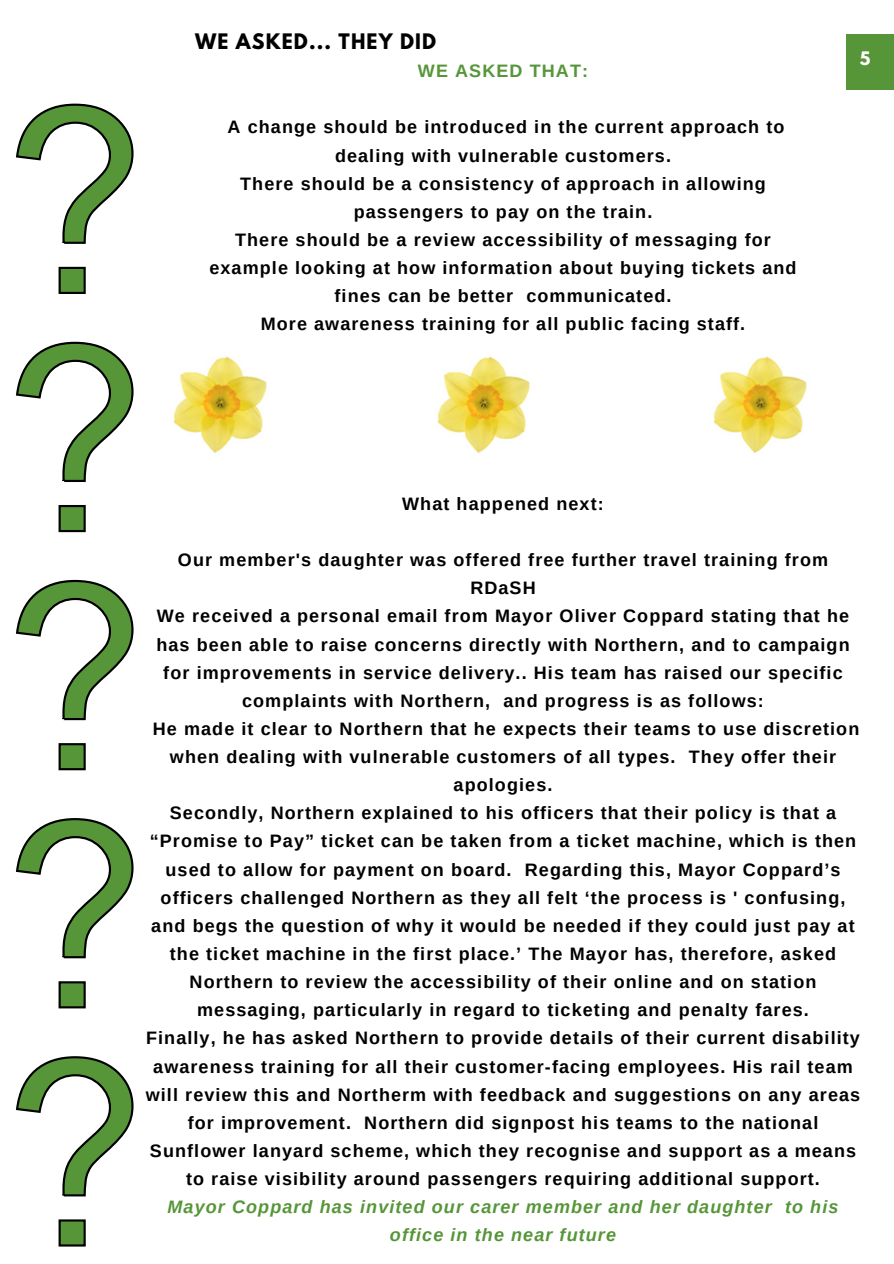
<style>
.page{position:relative;width:894px;height:1264px;background:#fff}
.page>*{position:absolute;margin:0;border:0;box-sizing:border-box;transform-origin:0 0}
.t1{font:700 18.9px "League Spartan";letter-spacing:.06em;color:#000}
.t2{font:700 18px/28.2px "Arimo";letter-spacing:.06em;color:#000;text-align:center}
.t3{font:italic 700 18px/28.2px "Arimo";letter-spacing:.06em;color:#569639;text-align:center}
.t4{font:700 18px "Arimo";letter-spacing:.06em;color:#569639}
.t5{font:700 16.5px "League Spartan";color:#fff}
</style>
<div class="page">
<div style="left:846px;top:34px;width:47px;height:55px;background:#569639"></div>
<div style="left:60px;top:268px;width:25px;height:25px;background:#569639"></div>
<div style="left:59px;top:267px;width:27px;height:27px;border:2px solid #000"></div>
<svg style="left:16px;top:103px;width:118px;height:141px"></svg>
<div style="left:60px;top:506px;width:25px;height:25px;background:#569639"></div>
<div style="left:59px;top:505px;width:27px;height:27px;border:2px solid #000"></div>
<svg style="left:16px;top:341px;width:118px;height:141px"></svg>
<div style="left:60px;top:744px;width:25px;height:25px;background:#569639"></div>
<div style="left:59px;top:743px;width:27px;height:27px;border:2px solid #000"></div>
<svg style="left:16px;top:579px;width:118px;height:142px"></svg>
<div style="left:60px;top:982px;width:25px;height:25px;background:#569639"></div>
<div style="left:59px;top:981px;width:27px;height:27px;border:2px solid #000"></div>
<svg style="left:16px;top:818px;width:118px;height:141px"></svg>
<div style="left:60px;top:1220px;width:25px;height:25px;background:#569639"></div>
<div style="left:59px;top:1219px;width:27px;height:27px;border:2px solid #000"></div>
<svg style="left:16px;top:1056px;width:118px;height:141px"></svg>
<img style="left:173px;top:356px;width:94px;height:97px">
<img style="left:437px;top:356px;width:93px;height:97px">
<img style="left:713px;top:356px;width:94px;height:97px">
<p class="t1" style="left:195px;top:32px;width:242px">WE ASKED... THEY DID</p>
<p class="t4" style="left:418px;top:61px;width:172px">WE ASKED THAT:</p>
<p class="t2" style="left:209px;top:113px;width:588px">A change should be introduced in the current approach to dealing with vulnerable customers.<br>There should be a consistency of approach in allowing passengers to pay on the train.<br>There should be a review accessibility of messaging for example looking at how information about buying tickets and fines can be better communicated.<br>More awareness training for all public facing staff.</p>
<p class="t5" style="left:859px;top:51px;width:12px">5</p>
<p class="t2" style="left:402px;top:489px;width:203px">What happened next:</p>
<p class="t2" style="left:146px;top:545px;width:715px">Our member's daughter was offered free further travel training from RDaSH<br>We received a personal email from Mayor Oliver Coppard stating that he has been able to raise concerns directly with Northern, and to campaign for improvements in service delivery.. His team has raised our specific complaints with Northern, and progress is as follows:<br>He made it clear to Northern that he expects their teams to use discretion when dealing with vulnerable customers of all types. They offer their apologies.<br>Secondly, Northern explained to his officers that their policy is that a “Promise to Pay” ticket can be taken from a ticket machine, which is then used to allow for payment on board. Regarding this, Mayor Coppard’s officers challenged Northern as they all felt ‘the process is ' confusing, and begs the question of why it would be needed if they could just pay at the ticket machine in the first place.’ The Mayor has, therefore, asked Northern to review the accessibility of their online and on station messaging, particularly in regard to ticketing and penalty fares.<br>Finally, he has asked Northern to provide details of their current disability awareness training for all their customer-facing employees. His rail team will review this and Northerm with feedback and suggestions on any areas for improvement. Northern did signpost his teams to the national Sunflower lanyard scheme, which they recognise and support as a means to raise visibility around passengers requiring additional support.</p>
<p class="t3" style="left:167px;top:1192px;width:672px">Mayor Coppard has invited our carer member and her daughter to his office in the near future</p>
</div>
